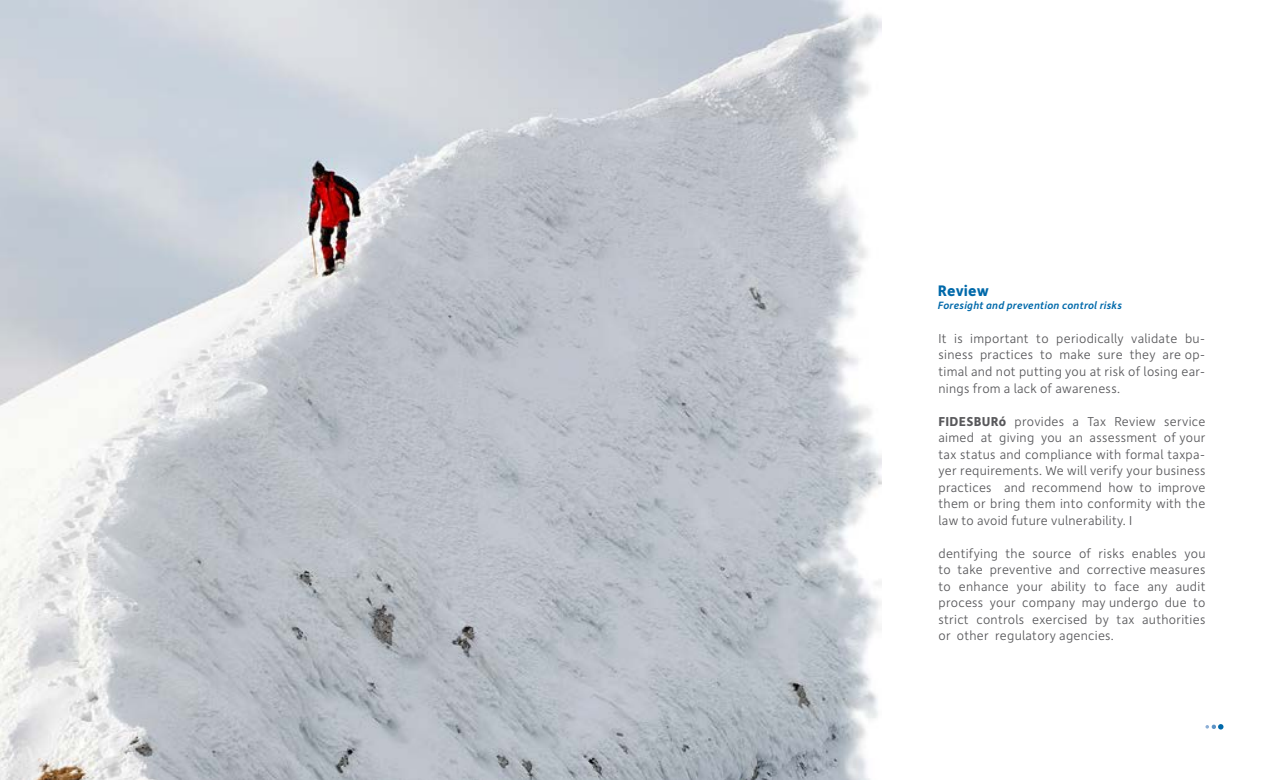
<style>
.page{position:relative;width:1276px;height:780px;background:#fff}
.page>*{position:absolute;margin:0;border:0;box-sizing:border-box;transform-origin:0 0}
.t1{font:700 16.25px "Depot New";letter-spacing:.01em;color:#0069aa}
.t2{font:300 13.75px/16.5px "Depot New";letter-spacing:.02em;color:#58585b;text-align:justify}
.t3{font:italic 500 11.25px "Depot New";letter-spacing:.02em;color:#0069aa}
.s1{font-weight:700}
</style>
<div class="page">
<svg style="left:1205px;top:724px;width:18px;height:5px"></svg>
<img style="left:0;top:0;width:881px;height:780px">
<p class="t1" style="left:937px;top:279px;width:53px">Review</p>
<p class="t3" style="left:937px;top:298px;width:186px">Foresight and prevention control risks</p>
<p class="t2" style="left:938px;top:329px;width:268px">It is important to periodically validate bu&shy;siness practices to make sure they are op&shy;timal and not putting you at risk of losing ear&shy;nings from a lack of awareness.</p>
<p class="t2" style="left:938px;top:412px;width:268px"><span class="s1">FIDESBURó</span> provides a Tax Review service aimed at giving you an assessment of your tax status and compliance with formal taxpa&shy;yer requirements. We will verify your business practices and recommend how to improve them or bring them into conformity with the law to avoid future vulnerability. I</p>
<p class="t2" style="left:938px;top:544px;width:268px">dentifying the source of risks enables you to take preventive and corrective measures to enhance your ability to face any audit process your company may undergo due to strict controls exercised by tax authorities or other regulatory agencies.</p>
</div>
